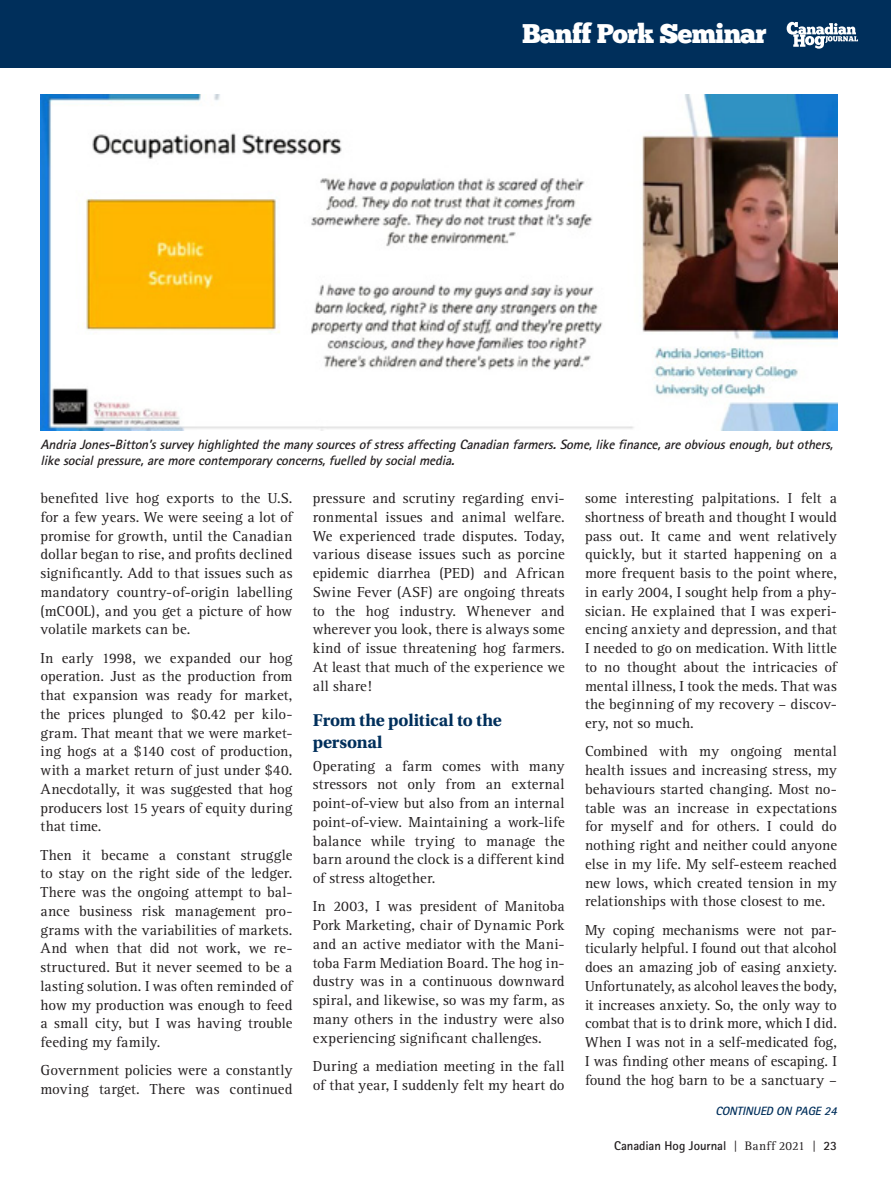
<style>
.page{position:relative;width:891px;height:1188px;background:#fff}
.page>*{position:absolute;margin:0;border:0;box-sizing:border-box;transform-origin:0 0}
.Banff_Pork_Seminar_P{font:27px "Chunk Five";letter-spacing:-.03em;color:#fff}
.Header_SM_BLUE{font:700 18px/22.5px "Utopia Std";letter-spacing:-.01em;color:#002f5b}
.Text_15{font:15px/18.8px "Rotis Serif";letter-spacing:.005em;color:#231f20;text-align:justify}
.t1{font:italic 700 13.5px/15.8px "Rotis Sans Serif Std";color:#231f20}
.t2{font:700 12.75px "Rotis Sans Serif Std";letter-spacing:-.005em;color:#231f20}
.Continued_on_Page{font:italic 700 12px "Rotis Sans Serif Std";color:#002f5b}
.s1{font-family:"Rotis Serif";font-weight:400}
</style>
<div class="page">
<img style="left:40px;top:94px;width:797px;height:336px">
<div style="left:0;top:0;width:891px;height:68px;background:#002f5b"></div>
<svg style="left:787px;top:22px;width:71px;height:27px"></svg>
<p class="Banff_Pork_Seminar_P" style="left:522px;top:21px;width:246px">Banff Pork Seminar</p>
<p class="t1" style="left:40px;top:437px;width:797px">AndriaJones-Bitton’ssurveyhighlightedthemanysourcesofstressaffectingCanadian farmers.Some,likefinance,areobviousenough,butothers, likesocialpressure,aremorecontemporaryconcerns,fuelledbysocialmedia.</p>
<p class="Text_15" style="left:40px;top:489px;width:254px">benefited live hog exports to the U.S. for a few years. We were seeing a lot of promise for growth, until the Canadian dollar began to rise, and profits declined significantly. Add to that issues such as mandatory country-of-origin labelling (mCOOL), and you get a picture of how volatile markets can be.</p>
<p class="Text_15" style="left:40px;top:649px;width:254px">In early 1998, we expanded our hog operation. Just as the production from that expansion was ready for market, the prices plunged to $0.42 per kilo&shy;gram. That meant that we were market&shy;ing hogs at a $140 cost of production, with a market return of just under $40.<br>Anecdotally, it was suggested that hog producers lost 15 years of equity during that time.</p>
<p class="Text_15" style="left:40px;top:846px;width:254px">Then it became a constant struggle to stay on the right side of the ledger.<br>There was the ongoing attempt to bal&shy;ance business risk management pro&shy;grams with the variabilities of markets.<br>And when that did not work, we re&shy;structured. But it never seemed to be a lasting solution. I was often reminded of how my production was enough to feed a small city, but I was having trouble feeding my family.</p>
<p class="Text_15" style="left:40px;top:1061px;width:254px">Government policies were a constantly moving target. There was continued</p>
<p class="Text_15" style="left:585px;top:489px;width:254px">some interesting palpitations. I felt a shortness of breath and thought I would pass out. It came and went relatively quickly, but it started happening on a more frequent basis to the point where, in early 2004, I sought help from a phy&shy;sician. He explained that I was experi&shy;encing anxiety and depression, and that I needed to go on medication. With little to no thought about the intricacies of mental illness, I took the meds. That was the beginning of my recovery – discov&shy;ery, not so much.</p>
<p class="Text_15" style="left:585px;top:742px;width:254px">Combined with my ongoing mental health issues and increasing stress, my behaviours started changing. Most no&shy;table was an increase in expectations for myself and for others. I could do nothing right and neither could anyone else in my life. My self-esteem reached new lows, which created tension in my relationships with those closest to me.</p>
<p class="Text_15" style="left:585px;top:921px;width:254px">My coping mechanisms were not par&shy;ticularly helpful. I found out that alcohol does an amazing job of easing anxiety.<br>Unfortunately, as alcohol leaves the body, it increases anxiety. So, the only way to combat that is to drink more, which I did.<br>When I was not in a self-medicated fog, I was finding other means of escaping. I found the hog barn to be a sanctuary –</p>
<p class="Text_15" style="left:313px;top:489px;width:254px">pressure and scrutiny regarding envi&shy;ronmental issues and animal welfare.<br>We experienced trade disputes. Today, various disease issues such as porcine epidemic diarrhea (PED) and African Swine Fever (ASF) are ongoing threats to the hog industry. Whenever and wherever you look, there is always some kind of issue threatening hog farmers.<br>At least that much of the experience we all share!</p>
<p class="Header_SM_BLUE" style="left:313px;top:709px;width:191px">From the political to the personal</p>
<p class="Text_15" style="left:313px;top:757px;width:254px">Operating a farm comes with many stressors not only from an external point-of-view but also from an internal point-of-view. Maintaining a work-life balance while trying to manage the barn around the clock is a different kind of stress altogether.</p>
<p class="Text_15" style="left:313px;top:897px;width:254px">In 2003, I was president of Manitoba Pork Marketing, chair of Dynamic Pork and an active mediator with the Mani&shy;toba Farm Mediation Board. The hog in&shy;dustry was in a continuous downward spiral, and likewise, so was my farm, as many others in the industry were also experiencing significant challenges.</p>
<p class="Text_15" style="left:313px;top:1057px;width:253px">During a mediation meeting in the fall of that year, I suddenly felt my heart do</p>
<p class="Continued_on_Page" style="left:716px;top:1103px;width:126px">CONTINUED ON PAGE24</p>
<p class="t2" style="left:614px;top:1137px;width:224px">Canadian Hog Journal <span class="s1">| Banff 2021 |</span> 23</p>
</div>
